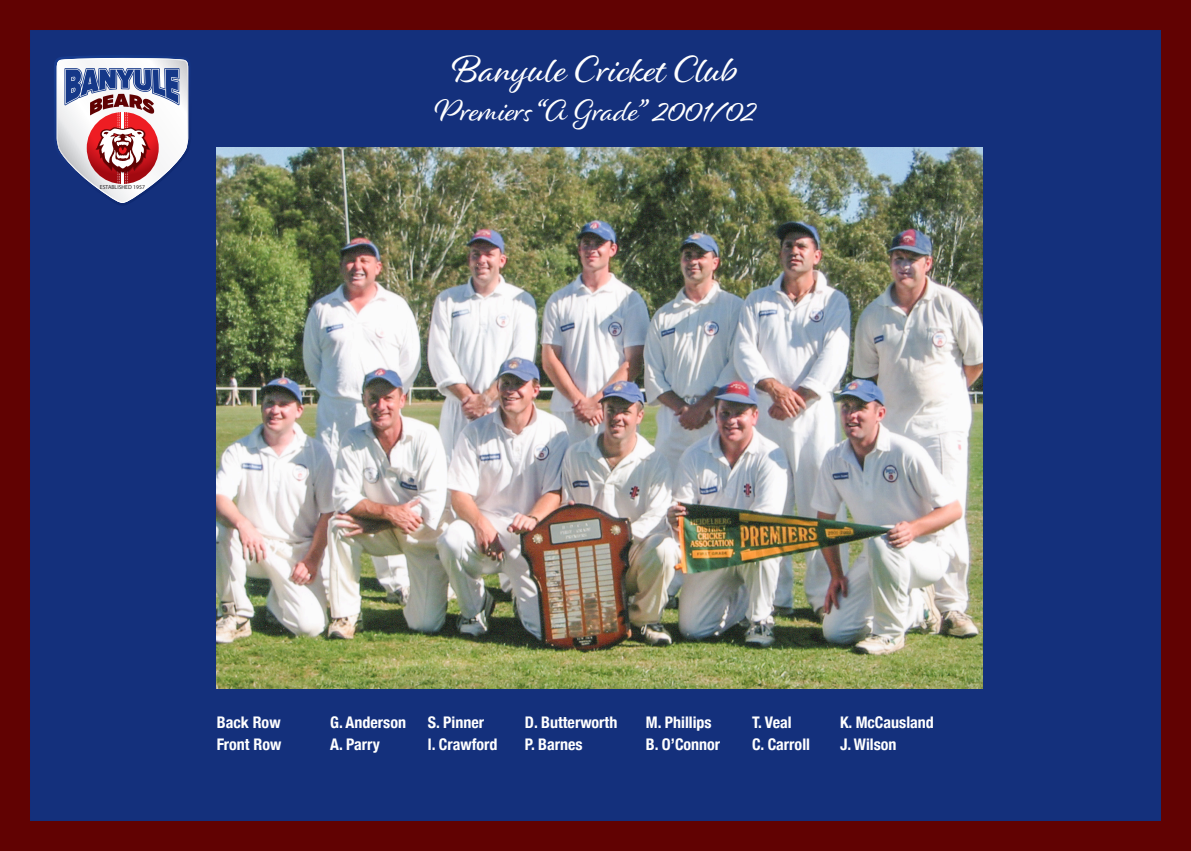
<style>
.page{position:relative;width:1191px;height:851px;background:#fff}
.page>*{position:absolute;margin:0;border:0;box-sizing:border-box;transform-origin:0 0}
.t1{font:39px "Alisha";color:#fff}
.t2{font:32px "Alisha";color:#fff}
.t3{font:700 condensed 16px "Helvetica Neue";color:#fff}
.t4{font:5.7px "Myriad Pro";color:#231f20}
</style>
<div class="page">
<div style="left:0;top:13px;width:1191px;height:825px;background:#14307c"></div>
<div style="left:0;top:0;width:1191px;height:850px;border:30px solid #610202"></div>
<img style="left:217px;top:148px;width:765px;height:541px">
<svg style="left:54px;top:55px;width:135px;height:150px"></svg>
<p class="t4" style="left:100px;top:184px;width:47px">ESTABLISHED 1957</p>
<p class="t1" style="left:452px;top:46px;width:287px">Banyule Cricket Club</p>
<p class="t2" style="left:435px;top:91px;width:323px">Premiers “A Grade” 2001/02</p>
<p class="t3" style="left:217px;top:708px;width:65px">Back Row</p>
<p class="t3" style="left:330px;top:708px;width:77px">G. Anderson</p>
<p class="t3" style="left:428px;top:708px;width:58px">S. Pinner</p>
<p class="t3" style="left:525px;top:708px;width:94px">D. Butterworth</p>
<p class="t3" style="left:646px;top:708px;width:67px">M. Phillips</p>
<p class="t3" style="left:752px;top:708px;width:41px">T. Veal</p>
<p class="t3" style="left:840px;top:708px;width:95px">K. McCausland</p>
<p class="t3" style="left:217px;top:730px;width:66px">Front Row</p>
<p class="t3" style="left:330px;top:730px;width:51px">A. Parry</p>
<p class="t3" style="left:428px;top:730px;width:71px">l. Crawford</p>
<p class="t3" style="left:525px;top:730px;width:59px">P. Barnes</p>
<p class="t3" style="left:646px;top:730px;width:76px">B. O’Connor</p>
<p class="t3" style="left:752px;top:730px;width:59px">C. Carroll</p>
<p class="t3" style="left:840px;top:730px;width:58px">J. Wilson</p>
</div>
